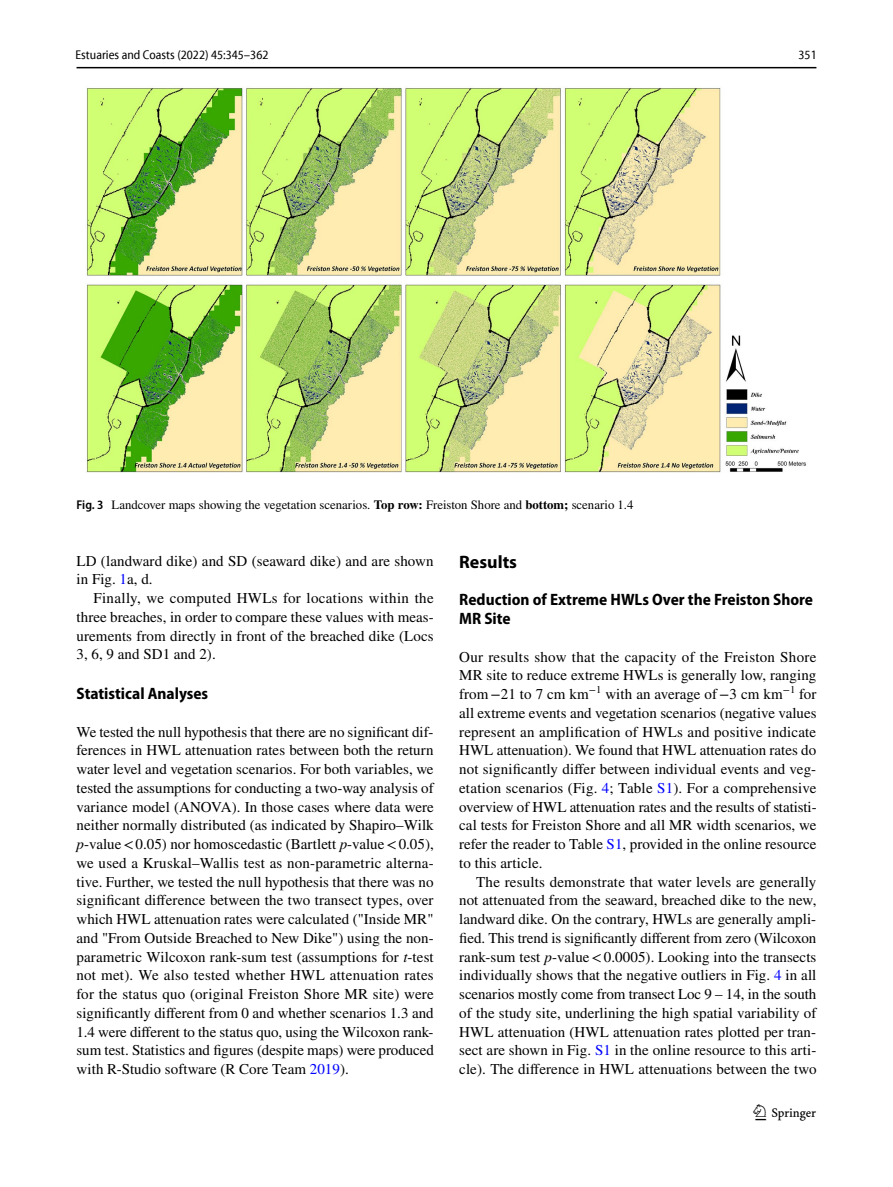
<style>
.page{position:relative;width:893px;height:1187px;background:#fff}
.page>*{position:absolute;margin:0;border:0;box-sizing:border-box;transform-origin:0 0}
.t1{font:22.5px "Springnew Regular 3";color:#000}
.t2{font:700 18px "Myriad Pro";color:#000}
.t3{font:700 semi-condensed 16.5px/18.8px "Myriad Pro";color:#000}
.t4{font:15px/18.8px "STIX";letter-spacing:.005em;color:#000;text-align:justify}
.t5{font:12.75px "STIX";color:#000}
.t6{font:semi-condensed 12.75px "Myriad Pro Unic";color:#000}
.s1{font-family:"Myriad Pro";font-weight:600;font-stretch:semi-condensed}
.s2{font-weight:700}
.s3{color:#00f}
.s4{font-style:italic}
</style>
<div class="page">
<hr style="left:77px;top:67px;width:739px;height:1px;background:#000">
<img style="left:85px;top:87px;width:721px;height:386px">
<p class="t6" style="left:76px;top:50px;width:194px">Estuaries and Coasts (2022) 45:345–362</p>
<p class="t6" style="left:799px;top:50px;width:20px">351</p>
<p class="t5" style="left:77px;top:496px;width:558px"><span class="s1">Fig. 3</span> Landcover maps showing the vegetation scenarios. <span class="s2">Top row:</span> Freiston Shore and <span class="s2">bottom;</span> scenario 1.4</p>
<p class="t4" style="left:77px;top:552px;width:359px">LD (landward dike) and SD (seaward dike) and are shown in Fig. <span class="s3">1</span>a, d.</p>
<p class="t4" style="left:77px;top:589px;width:359px;text-indent:17px">Finally, we computed HWLs for locations within the three breaches, in order to compare these values with meas&shy;urements from directly in front of the breached dike (Locs 3, 6, 9 and SD1 and 2).</p>
<p class="t3" style="left:77px;top:684px;width:133px">Statistical Analyses</p>
<p class="t4" style="left:77px;top:723px;width:359px">We tested the null hypothesis that there are no significant dif&shy;ferences in HWL attenuation rates between both the return water level and vegetation scenarios. For both variables, we tested the assumptions for conducting a two-way analysis of variance model (ANOVA). In those cases where data were neither normally distributed (as indicated by Shapiro–Wilk <span class="s4">p</span>-value&lt;0.05) nor homoscedastic (Bartlett <span class="s4">p</span>-value&lt;0.05), we used a Kruskal–Wallis test as non-parametric alterna&shy;tive. Further, we tested the null hypothesis that there was no significant difference between the two transect types, over which HWL attenuation rates were calculated ("Inside MR" and "From Outside Breached to New Dike") using the non&shy;parametric Wilcoxon rank-sum test (assumptions for <span class="s4">t</span>-test not met). We also tested whether HWL attenuation rates for the status quo (original Freiston Shore MR site) were significantly different from 0 and whether scenarios 1.3 and 1.4 were different to the status quo, using the Wilcoxon rank&shy;sum test. Statistics and figures (despite maps) were produced with R-Studio software (R Core Team <span class="s3">2019</span>).</p>
<p class="t2" style="left:459px;top:550px;width:59px">Results</p>
<p class="t3" style="left:459px;top:590px;width:355px">Reduction of Extreme HWLs Over the Freiston Shore<br>MR Site</p>
<p class="t4" style="left:459px;top:648px;width:359px">Our results show that the capacity of the Freiston Shore MR site to reduce extreme HWLs is generally low, ranging from−21 to 7 cm km<sup>−1</sup> with an average of−3 cm km<sup>−1</sup> for all extreme events and vegetation scenarios (negative values represent an amplification of HWLs and positive indicate HWL attenuation). We found that HWL attenuation rates do not significantly differ between individual events and veg&shy;etation scenarios (Fig. <span class="s3">4</span>; Table <span class="s3">S1</span>). For a comprehensive overview of HWL attenuation rates and the results of statisti&shy;cal tests for Freiston Shore and all MR width scenarios, we refer the reader to Table <span class="s3">S1</span>, provided in the online resource to this article.</p>
<p class="t4" style="left:459px;top:873px;width:359px;text-indent:17px">The results demonstrate that water levels are generally not attenuated from the seaward, breached dike to the new, landward dike. On the contrary, HWLs are generally ampli&shy;fied. This trend is significantly different from zero (Wilcoxon rank-sum test <span class="s4">p</span>-value&lt;0.0005). Looking into the transects individually shows that the negative outliers in Fig. <span class="s3">4</span> in all scenarios mostly come from transect Loc 9 – 14, in the south of the study site, underlining the high spatial variability of HWL attenuation (HWL attenuation rates plotted per tran&shy;sect are shown in Fig. <span class="s3">S1</span> in the online resource to this arti&shy;cle). The difference in HWL attenuations between the two</p>
<h1 class="t1" style="left:755px;top:1104px;width:62px">1 3</h1>
</div>
